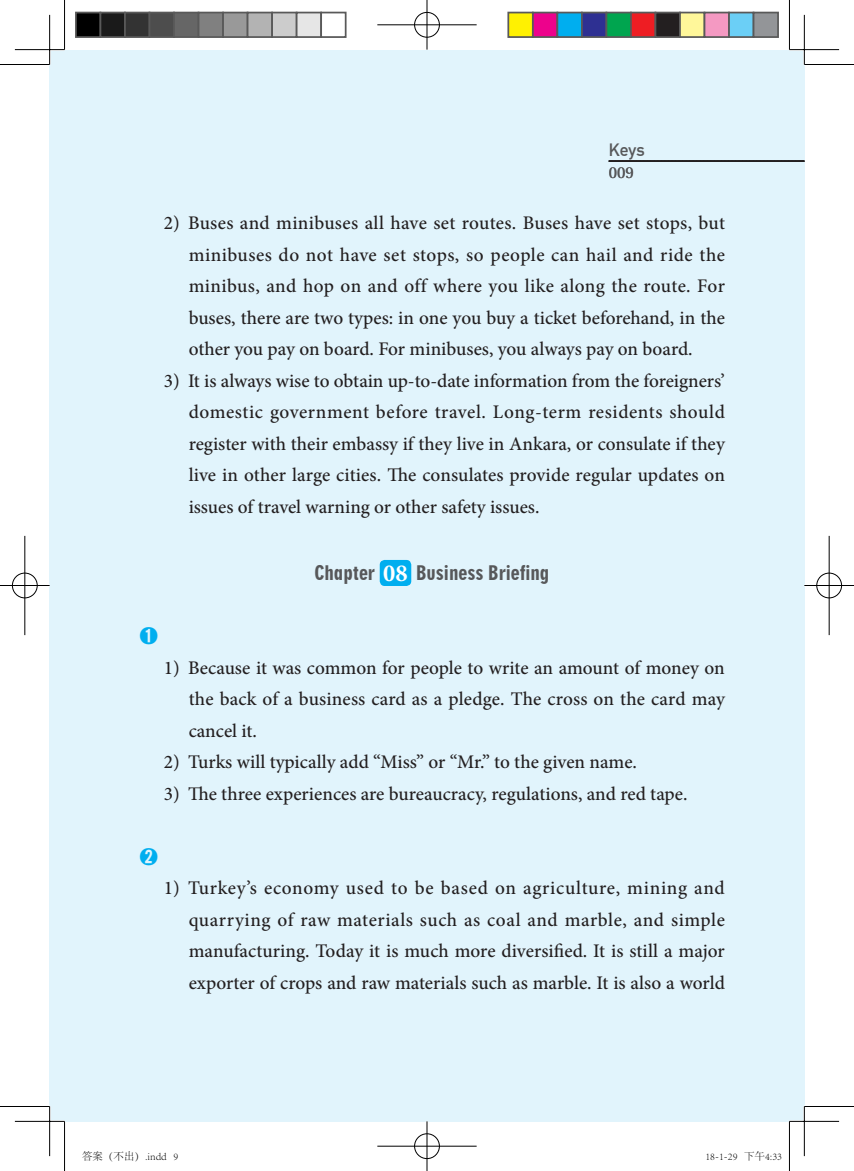
<style>
.page{position:relative;width:854px;height:1171px;background:#fff}
.page>*{position:absolute;margin:0;border:0;box-sizing:border-box;transform-origin:0 0}
.t1{font:700 24.5px "Minion Pro";color:#fff}
.答案文{font:500 19.25px/31.5px "Minion Pro";color:#231f20;text-align:justify}
.正文{font:19.25px "Geometric 706 BT Black Condensed B";color:#57585a}
.练习标题{font:500 19.25px "Adobe Myungjo Std";color:#00aeef}
.t2{font:700 17.5px "DIN Alternate";color:#57585a}
.t3{font:15.75px "Utopia";color:#57585a}
.t4{font:300 10.5px "Adobe Song Std";color:#000}
</style>
<div class="page">
<div style="left:65px;top:50px;width:739px;height:1071px;background:#e1f4fc"></div>
<div style="left:50px;top:50px;width:14px;height:1071px;background:#e1f4fc"></div>
<svg style="left:608px;top:160px;width:196px;height:2px"></svg>
<div style="left:379px;top:560px;width:32px;height:26px;background:#00aeef;border-radius:5px"></div>
<hr style="left:15px;top:48px;width:49px;height:3px;background:#fff">
<hr style="left:789px;top:48px;width:49px;height:3px;background:#fff">
<hr style="left:15px;top:1120px;width:49px;height:2px;background:#fff">
<hr style="left:789px;top:1120px;width:49px;height:2px;background:#fff">
<hr style="left:48px;top:15px;width:3px;height:49px;background:#fff">
<hr style="left:48px;top:1106px;width:3px;height:50px;background:#fff">
<hr style="left:802px;top:15px;width:3px;height:49px;background:#fff">
<hr style="left:802px;top:1106px;width:3px;height:50px;background:#fff">
<hr style="left:0;top:64px;width:50px;height:1px;background:#000">
<hr style="left:804px;top:64px;width:49px;height:1px;background:#000">
<hr style="left:0;top:1106px;width:50px;height:1px;background:#000">
<hr style="left:804px;top:1106px;width:49px;height:1px;background:#000">
<hr style="left:64px;top:0;width:1px;height:50px;background:#000">
<hr style="left:64px;top:1121px;width:1px;height:50px;background:#000">
<hr style="left:788px;top:0;width:1px;height:50px;background:#000">
<hr style="left:788px;top:1121px;width:1px;height:50px;background:#000">
<hr style="left:15px;top:49px;width:49px;height:1px;background:#000">
<hr style="left:789px;top:49px;width:49px;height:1px;background:#000">
<hr style="left:15px;top:1121px;width:49px;height:1px;background:#000">
<hr style="left:789px;top:1121px;width:49px;height:1px;background:#000">
<hr style="left:49px;top:15px;width:1px;height:49px;background:#000">
<hr style="left:49px;top:1106px;width:1px;height:50px;background:#000">
<hr style="left:803px;top:15px;width:1px;height:49px;background:#000">
<hr style="left:803px;top:1106px;width:1px;height:50px;background:#000">
<div style="left:413px;top:11px;width:27px;height:27px;border:2px solid #fff;border-radius:50%"></div>
<hr style="left:377px;top:24px;width:99px;height:2px;background:#fff">
<hr style="left:425px;top:0;width:3px;height:50px;background:#fff">
<div style="left:414px;top:12px;width:25px;height:25px;border:1px solid #000;border-radius:50%"></div>
<hr style="left:377px;top:25px;width:99px;height:1px;background:#000">
<hr style="left:426px;top:0;width:1px;height:50px;background:#000">
<div style="left:413px;top:1132px;width:27px;height:28px;border:2px solid #fff;border-radius:50%"></div>
<hr style="left:377px;top:1145px;width:99px;height:2px;background:#fff">
<hr style="left:425px;top:1121px;width:3px;height:50px;background:#fff">
<div style="left:414px;top:1133px;width:25px;height:26px;border:1px solid #000;border-radius:50%"></div>
<hr style="left:377px;top:1146px;width:99px;height:1px;background:#000">
<hr style="left:426px;top:1121px;width:1px;height:50px;background:#000">
<div style="left:11px;top:572px;width:27px;height:27px;border:2px solid #fff;border-radius:50%"></div>
<hr style="left:0;top:584px;width:50px;height:3px;background:#fff">
<hr style="left:24px;top:536px;width:2px;height:99px;background:#fff">
<div style="left:12px;top:573px;width:25px;height:25px;border:1px solid #000;border-radius:50%"></div>
<hr style="left:0;top:585px;width:50px;height:1px;background:#000">
<hr style="left:25px;top:536px;width:1px;height:99px;background:#000">
<div style="left:815px;top:572px;width:27px;height:27px;border:2px solid #fff;border-radius:50%"></div>
<hr style="left:804px;top:584px;width:49px;height:3px;background:#fff">
<hr style="left:827px;top:536px;width:3px;height:99px;background:#fff">
<div style="left:816px;top:573px;width:25px;height:25px;border:1px solid #000;border-radius:50%"></div>
<hr style="left:804px;top:585px;width:49px;height:1px;background:#000">
<hr style="left:828px;top:536px;width:1px;height:99px;background:#000">
<div style="left:76px;top:13px;width:24px;height:24px;background:#000"></div>
<div style="left:75px;top:12px;width:26px;height:26px;border:2px solid #595959"></div>
<div style="left:100px;top:13px;width:25px;height:24px;background:#1a1a1a"></div>
<div style="left:99px;top:12px;width:27px;height:26px;border:2px solid #595959"></div>
<div style="left:125px;top:13px;width:24px;height:24px;background:#333"></div>
<div style="left:124px;top:12px;width:26px;height:26px;border:2px solid #595959"></div>
<div style="left:149px;top:13px;width:25px;height:24px;background:#4d4d4d"></div>
<div style="left:148px;top:12px;width:27px;height:26px;border:2px solid #595959"></div>
<div style="left:174px;top:13px;width:24px;height:24px;background:#666"></div>
<div style="left:173px;top:12px;width:26px;height:26px;border:2px solid #595959"></div>
<div style="left:198px;top:13px;width:25px;height:24px;background:#808080"></div>
<div style="left:197px;top:12px;width:27px;height:26px;border:2px solid #595959"></div>
<div style="left:223px;top:13px;width:24px;height:24px;background:#999"></div>
<div style="left:222px;top:12px;width:26px;height:26px;border:2px solid #595959"></div>
<div style="left:247px;top:13px;width:25px;height:24px;background:#b3b3b3"></div>
<div style="left:246px;top:12px;width:27px;height:26px;border:2px solid #595959"></div>
<div style="left:272px;top:13px;width:24px;height:24px;background:#ccc"></div>
<div style="left:271px;top:12px;width:26px;height:26px;border:2px solid #595959"></div>
<div style="left:296px;top:13px;width:25px;height:24px;background:#e6e6e6"></div>
<div style="left:295px;top:12px;width:27px;height:26px;border:2px solid #595959"></div>
<div style="left:320px;top:12px;width:26px;height:26px;border:2px solid #595959"></div>
<div style="left:508px;top:13px;width:24px;height:24px;background:#fff101"></div>
<div style="left:507px;top:12px;width:26px;height:26px;border:2px solid #595959"></div>
<div style="left:532px;top:13px;width:25px;height:24px;background:#ed028c"></div>
<div style="left:531px;top:12px;width:27px;height:26px;border:2px solid #595959"></div>
<div style="left:557px;top:13px;width:24px;height:24px;background:#00aeef"></div>
<div style="left:556px;top:12px;width:26px;height:26px;border:2px solid #595959"></div>
<div style="left:581px;top:13px;width:25px;height:24px;background:#2e3092"></div>
<div style="left:580px;top:12px;width:27px;height:26px;border:2px solid #595959"></div>
<div style="left:606px;top:13px;width:24px;height:24px;background:#00a54f"></div>
<div style="left:605px;top:12px;width:26px;height:26px;border:2px solid #595959"></div>
<div style="left:630px;top:13px;width:25px;height:24px;background:#ee1d23"></div>
<div style="left:629px;top:12px;width:27px;height:26px;border:2px solid #595959"></div>
<div style="left:655px;top:13px;width:24px;height:24px;background:#231f20"></div>
<div style="left:654px;top:12px;width:26px;height:26px;border:2px solid #595959"></div>
<div style="left:679px;top:13px;width:25px;height:24px;background:#fff79a"></div>
<div style="left:678px;top:12px;width:27px;height:26px;border:2px solid #595959"></div>
<div style="left:704px;top:13px;width:24px;height:24px;background:#f499c2"></div>
<div style="left:703px;top:12px;width:26px;height:26px;border:2px solid #595959"></div>
<div style="left:728px;top:13px;width:25px;height:24px;background:#6bcff6"></div>
<div style="left:727px;top:12px;width:27px;height:26px;border:2px solid #595959"></div>
<div style="left:753px;top:13px;width:24px;height:24px;background:#939598"></div>
<div style="left:752px;top:12px;width:26px;height:26px;border:2px solid #595959"></div>
<p class="t2" style="left:608px;top:137px;width:37px">Keys</p>
<p class="t3" style="left:608px;top:164px;width:27px">009</p>
<p class="答案文" style="left:189px;top:207px;width:537px;text-indent:-25px">2) Buses and minibuses all have set routes. Buses have set stops, but minibuses do not have set stops, so people can hail and ride the minibus, and hop on and off where you like along the route. For buses, there are two types: in one you buy a ticket beforehand, in the other you pay on board. For minibuses, you always pay on board.</p>
<p class="答案文" style="left:189px;top:365px;width:537px;text-indent:-25px">3) It is always wise to obtain up-to-date information from the foreigners’ domestic government before travel. Long-term residents should register with their embassy if they live in Ankara, or consulate if they live in other large cities. The consulates provide regular updates on issues of travel warning or other safety issues.</p>
<p class="练习标题" style="left:139px;top:626px;width:21px">➊</p>
<p class="正文" style="left:314px;top:561px;width:62px">Chapter</p>
<p class="t1" style="left:383px;top:556px;width:26px">08</p>
<p class="正文" style="left:416px;top:561px;width:135px">Business Briefing</p>
<p class="答案文" style="left:189px;top:652px;width:537px;text-indent:-25px">1) Because it was common for people to write an amount of money on the back of a business card as a pledge. The cross on the card may cancel it.</p>
<p class="答案文" style="left:164px;top:746px;width:474px">2) Turks will typically add “Miss” or “Mr.” to the given name.</p>
<p class="答案文" style="left:164px;top:778px;width:525px">3) The three experiences are bureaucracy, regulations, and red tape.</p>
<p class="练习标题" style="left:139px;top:847px;width:21px">➋</p>
<p class="答案文" style="left:189px;top:872px;width:537px;text-indent:-25px">1) Turkey’s economy used to be based on agriculture, mining and quarrying of raw materials such as coal and marble, and simple manufacturing. Today it is much more diversified. It is still a major exporter of crops and raw materials such as marble. It is also a world</p>
<p class="t4" style="left:82px;top:1151px;width:98px">答案（不出）.indd 9</p>
<p class="t4" style="left:705px;top:1151px;width:78px">18-1-29 下午4:33</p>
</div>
